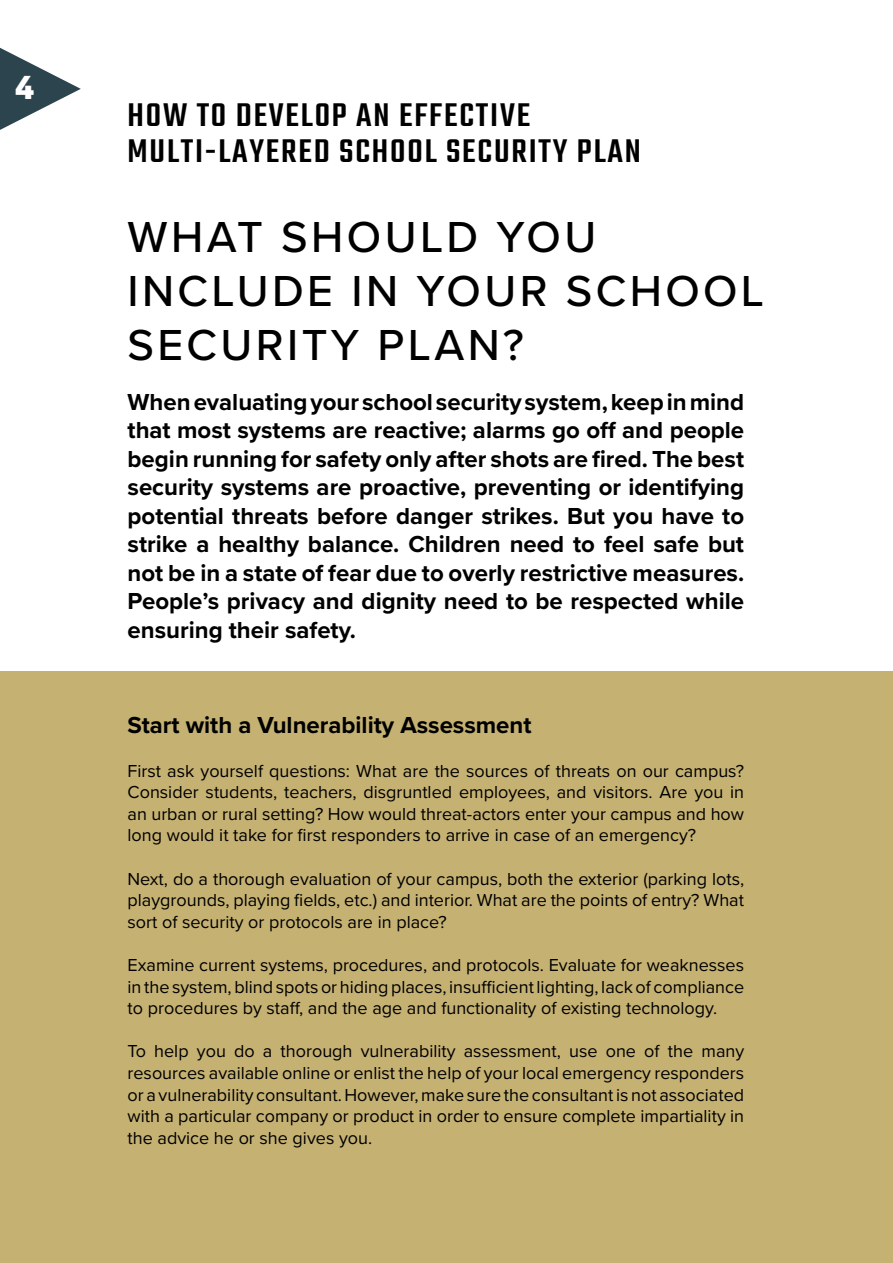
<style>
.page{position:relative;width:893px;height:1263px;background:#fff}
.page>*{position:absolute;margin:0;border:0;box-sizing:border-box;transform-origin:0 0}
.t1{font:500 45px/54px "Proxima Nova";letter-spacing:.075em;color:#000}
.t2{font:500 36px/36px "Teko";letter-spacing:.05em;color:#000}
.t3{font:700 36px "Teko";color:#fff}
.t4{font:700 24px/28.5px "Proxima Nova";color:#000101;text-align:justify}
.t5{font:700 24px "Proxima Nova";color:#000}
.t6{font:18px/21.6px "Proxima Nova";color:#000;text-align:justify}
</style>
<div class="page">
<div style="left:0;top:672px;width:893px;height:591px;background:#c5b172"></div>
<svg style="left:0;top:48px;width:81px;height:82px"></svg>
<h2 class="t3" style="left:15px;top:65px;width:20px">4</h2>
<h2 class="t2" style="left:128px;top:100px;width:515px">HOW TO DEVELOP AN EFFECTIVE<br>MULTI-LAYERED SCHOOL SECURITY PLAN</h2>
<h1 class="t1" style="left:128px;top:208px;width:638px">WHAT SHOULD YOU<br>INCLUDE IN YOUR SCHOOL<br>SECURITY PLAN?</h1>
<p class="t4" style="left:128px;top:387px;width:618px">When evaluating your school security system, keep in mind that most systems are reactive; alarms go off and people begin running for safety only after shots are fired. The best security systems are proactive, preventing or identifying potential threats before danger strikes. But you have to strike a healthy balance. Children need to feel safe but not be in a state of fear due to overly restrictive measures.<br>People’s privacy and dignity need to be respected while ensuring their safety.</p>
<h3 class="t5" style="left:128px;top:707px;width:405px">Start with a Vulnerability Assessment</h3>
<p class="t6" style="left:128px;top:759px;width:618px">First ask yourself questions: What are the sources of threats on our campus?<br>Consider students, teachers, disgruntled employees, and visitors. Are you in an urban or rural setting? How would threat-actors enter your campus and how long would it take for first responders to arrive in case of an emergency?</p>
<p class="t6" style="left:128px;top:867px;width:618px">Next, do a thorough evaluation of your campus, both the exterior (parking lots, playgrounds, playing fields, etc.) and interior. What are the points of entry? What sort of security or protocols are in place?</p>
<p class="t6" style="left:128px;top:953px;width:618px">Examine current systems, procedures, and protocols. Evaluate for weaknesses in the system, blind spots or hiding places, insufficient lighting, lack of compliance to procedures by staff, and the age and functionality of existing technology.</p>
<p class="t6" style="left:128px;top:1040px;width:618px">To help you do a thorough vulnerability assessment, use one of the many resources available online or enlist the help of your local emergency responders or a vulnerability consultant. However, make sure the consultant is not associated with a particular company or product in order to ensure complete impartiality in the advice he or she gives you.</p>
</div>
